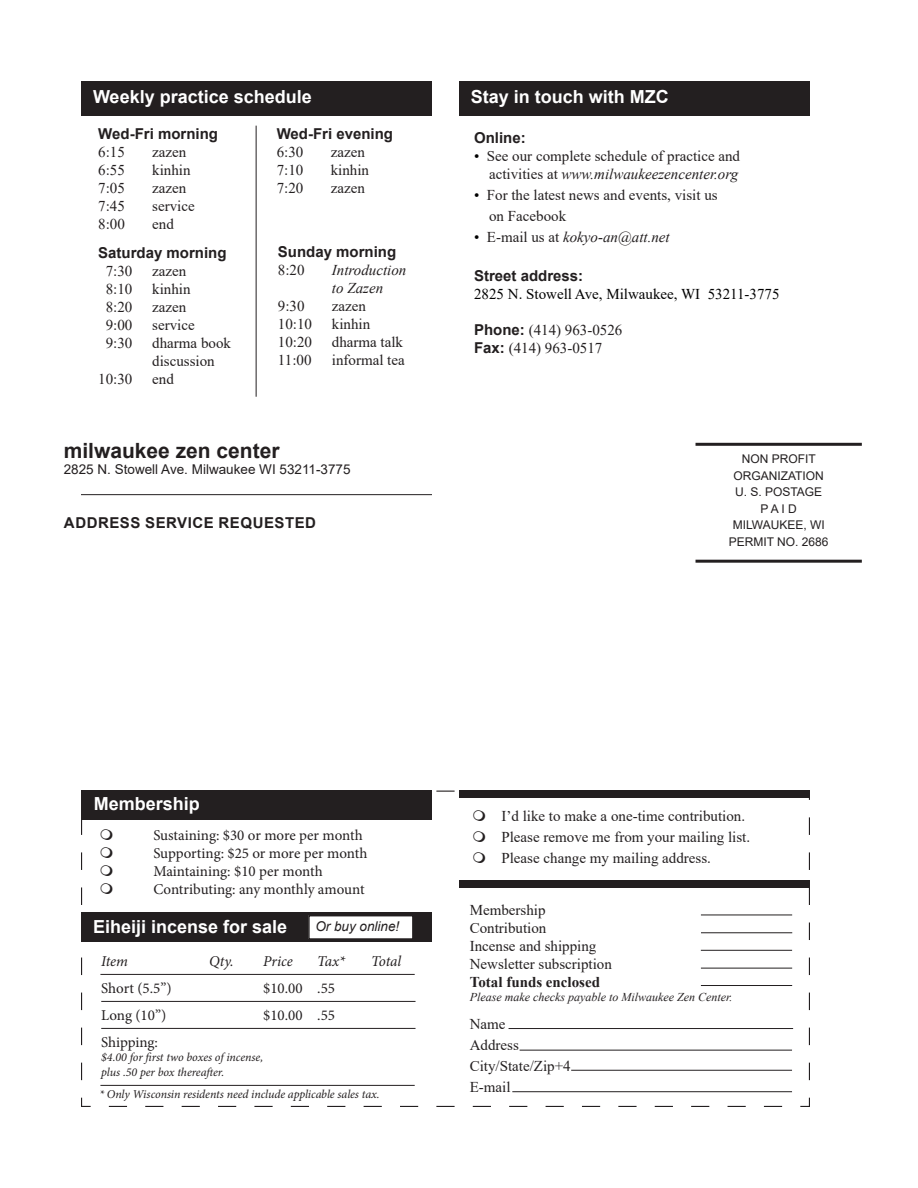
<style>
.page{position:relative;width:918px;height:1188px;background:#fff}
.page>*{position:absolute;margin:0;border:0;box-sizing:border-box;transform-origin:0 0}
.t1{font:700 21px "Arial";color:#231f20}
.t2{font:700 18px "Arial";color:#fff}
.t3{font:15px "Times New Roman";color:#231f20}
.t4{font:15px "Minion Pro";letter-spacing:-.005em;color:#231f20}
.t5{font:italic 15px "Times New Roman";color:#231f20}
.t6{font:700 15px "Arial";color:#231f20}
.t7{font:15px "Times New Roman";color:#000}
.t8{font:700 15px "Arial";letter-spacing:.035em;color:#231f20}
.t9{font:italic 15px "Minion Pro";letter-spacing:-.005em;color:#231f20}
.t10{font:700 15px "Times New Roman";color:#231f20}
.t11{font:13.5px "Arial";color:#231f20}
.t12{font:italic 13.5px "Arial";color:#231f20}
.t13{font:italic 12px "Minion Pro";letter-spacing:-.005em;color:#231f20}
.t14{font:12px "Arial";color:#231f20}
.t15{font:italic 12px "Times New Roman";color:#231f20}
.s1{color:#000}
.s2{font-style:normal}
.s3{font-style:normal;color:#000}
.s4{font-family:"Arial";font-weight:700}
</style>
<div class="page">
<hr style="left:696px;top:443px;width:166px;height:3px;background:#231f20">
<hr style="left:696px;top:560px;width:166px;height:3px;background:#231f20">
<div style="left:81px;top:81px;width:351px;height:34px;background:#231f20"></div>
<hr style="left:256px;top:126px;width:1px;height:271px;background:#231f20">
<hr style="left:81px;top:494px;width:351px;height:1px;background:#231f20">
<svg style="left:81px;top:790px;width:729px;height:317px"></svg>
<div style="left:459px;top:81px;width:351px;height:34px;background:#231f20"></div>
<div style="left:81px;top:791px;width:351px;height:29px;background:#231f20"></div>
<div style="left:81px;top:913px;width:351px;height:29px;background:#231f20"></div>
<hr style="left:100px;top:974px;width:315px;height:1px;background:#231f20">
<hr style="left:101px;top:1001px;width:315px;height:1px;background:#231f20">
<hr style="left:101px;top:1028px;width:315px;height:1px;background:#231f20">
<hr style="left:100px;top:1085px;width:315px;height:1px;background:#231f20">
<div style="left:309px;top:916px;width:104px;height:23px;background:#fff"></div>
<div style="left:308px;top:915px;width:106px;height:25px;border:2px solid #231f20"></div>
<hr style="left:701px;top:985px;width:91px;height:1px;background:#231f20">
<svg style="left:473px;top:810px;width:28px;height:12px"></svg>
<svg style="left:473px;top:831px;width:28px;height:12px"></svg>
<svg style="left:473px;top:852px;width:28px;height:12px"></svg>
<svg style="left:101px;top:829px;width:11px;height:11px"></svg>
<svg style="left:101px;top:847px;width:11px;height:11px"></svg>
<svg style="left:101px;top:865px;width:11px;height:11px"></svg>
<svg style="left:101px;top:883px;width:11px;height:11px"></svg>
<p class="t2" style="left:93px;top:84px;width:220px">Weekly practice schedule</p>
<p class="t6" style="left:98px;top:124px;width:121px">Wed-Fri morning</p>
<p class="t3" style="left:98px;top:142px;width:28px">6:15</p>
<p class="t3" style="left:152px;top:142px;width:36px">zazen</p>
<p class="t3" style="left:98px;top:160px;width:28px">6:55</p>
<p class="t3" style="left:152px;top:160px;width:40px">kinhin</p>
<p class="t3" style="left:98px;top:178px;width:28px">7:05</p>
<p class="t3" style="left:152px;top:178px;width:36px">zazen</p>
<p class="t3" style="left:98px;top:196px;width:28px">7:45</p>
<p class="t3" style="left:152px;top:196px;width:44px">service</p>
<p class="t3" style="left:98px;top:214px;width:28px">8:00</p>
<p class="t3" style="left:152px;top:214px;width:23px">end</p>
<p class="t6" style="left:98px;top:242px;width:130px">Saturday morning</p>
<p class="t3" style="left:106px;top:260px;width:28px">7:30</p>
<p class="t3" style="left:152px;top:260px;width:36px">zazen</p>
<p class="t3" style="left:106px;top:278px;width:28px">8:10</p>
<p class="t3" style="left:152px;top:278px;width:40px">kinhin</p>
<p class="t3" style="left:106px;top:296px;width:28px">8:20</p>
<p class="t3" style="left:152px;top:296px;width:36px">zazen</p>
<p class="t3" style="left:106px;top:314px;width:28px">9:00</p>
<p class="t3" style="left:152px;top:314px;width:44px">service</p>
<p class="t3" style="left:106px;top:332px;width:28px">9:30</p>
<p class="t3" style="left:152px;top:332px;width:80px">dharma book</p>
<p class="t3" style="left:152px;top:350px;width:64px">discussion</p>
<p class="t3" style="left:98px;top:368px;width:36px">10:30</p>
<p class="t3" style="left:152px;top:368px;width:23px">end</p>
<p class="t6" style="left:277px;top:123px;width:118px">Wed-Fri evening</p>
<p class="t3" style="left:277px;top:142px;width:28px">6:30</p>
<p class="t3" style="left:331px;top:142px;width:36px">zazen</p>
<p class="t3" style="left:277px;top:160px;width:28px">7:10</p>
<p class="t3" style="left:331px;top:160px;width:40px">kinhin</p>
<p class="t3" style="left:277px;top:178px;width:28px">7:20</p>
<p class="t3" style="left:331px;top:178px;width:36px">zazen</p>
<p class="t6" style="left:278px;top:241px;width:120px">Sunday morning</p>
<p class="t3" style="left:278px;top:260px;width:28px">8:20</p>
<p class="t5" style="left:332px;top:260px;width:76px">Introduction</p>
<p class="t5" style="left:332px;top:278px;width:53px">to Zazen</p>
<p class="t3" style="left:278px;top:296px;width:28px">9:30</p>
<p class="t3" style="left:332px;top:296px;width:36px">zazen</p>
<p class="t3" style="left:278px;top:314px;width:36px">10:10</p>
<p class="t3" style="left:332px;top:314px;width:40px">kinhin</p>
<p class="t3" style="left:278px;top:332px;width:36px">10:20</p>
<p class="t3" style="left:332px;top:332px;width:73px">dharma talk</p>
<p class="t3" style="left:278px;top:350px;width:35px">11:00</p>
<p class="t3" style="left:332px;top:350px;width:74px">informal tea</p>
<p class="t1" style="left:64px;top:436px;width:217px">milwaukee zen center</p>
<p class="t11" style="left:64px;top:460px;width:288px">2825 N. Stowell Ave. Milwaukee WI 53211-3775</p>
<p class="t8" style="left:64px;top:512px;width:254px">ADDRESS SERVICE REQUESTED</p>
<p class="t2" style="left:471px;top:84px;width:200px">Stay in touch with MZC</p>
<p class="t6" style="left:474px;top:127px;width:53px">Online:</p>
<p class="t3" style="left:474px;top:145px;width:268px"><span class="s1">•</span> See our complete schedule of practice and</p>
<p class="t5" style="left:489px;top:163px;width:251px"><span class="s2">activities at</span> www.milwaukeezencenter.org</p>
<p class="t3" style="left:474px;top:184px;width:245px"><span class="s1">•</span> For the latest news and events, visit us</p>
<p class="t3" style="left:489px;top:205px;width:79px">on Facebook</p>
<p class="t5" style="left:474px;top:226px;width:197px"><span class="s3">•</span> <span class="s2">E-mail us at</span> kokyo-an@att.net</p>
<p class="t6" style="left:474px;top:265px;width:111px">Street address:</p>
<p class="t7" style="left:474px;top:283px;width:307px">2825 N. Stowell Ave, Milwaukee, WI 53211-3775</p>
<p class="t3" style="left:474px;top:319px;width:150px"><span class="s4">Phone:</span> (414) 963-0526</p>
<p class="t3" style="left:474px;top:337px;width:130px"><span class="s4">Fax:</span> (414) 963-0517</p>
<p class="t14" style="left:742px;top:451px;width:76px">NON PROFIT</p>
<p class="t14" style="left:733px;top:467px;width:92px">ORGANIZATION</p>
<p class="t14" style="left:735px;top:484px;width:89px">U. S. POSTAGE</p>
<p class="t14" style="left:760px;top:500px;width:38px">P A I D</p>
<p class="t14" style="left:733px;top:517px;width:94px">MILWAUKEE, WI</p>
<p class="t14" style="left:729px;top:533px;width:101px">PERMIT NO. 2686</p>
<p class="t2" style="left:94px;top:791px;width:108px">Membership</p>
<p class="t4" style="left:153px;top:826px;width:211px">Sustaining: $30 or more per month</p>
<p class="t4" style="left:153px;top:844px;width:216px">Supporting: $25 or more per month</p>
<p class="t4" style="left:153px;top:862px;width:171px">Maintaining: $10 per month</p>
<p class="t4" style="left:153px;top:880px;width:213px">Contributing: any monthly amount</p>
<p class="t2" style="left:93px;top:914px;width:196px">Eiheiji incense for sale</p>
<p class="t12" style="left:315px;top:918px;width:86px">Or buy online!</p>
<p class="t9" style="left:101px;top:951px;width:28px">Item</p>
<p class="t9" style="left:209px;top:951px;width:26px">Qty.</p>
<p class="t9" style="left:263px;top:951px;width:31px">Price</p>
<p class="t9" style="left:317px;top:951px;width:29px">Tax*</p>
<p class="t9" style="left:371px;top:951px;width:31px">Total</p>
<p class="t4" style="left:101px;top:978px;width:72px">Short (5.5”)</p>
<p class="t4" style="left:263px;top:978px;width:73px">$10.00 .55</p>
<p class="t4" style="left:101px;top:1005px;width:66px">Long (10”)</p>
<p class="t4" style="left:263px;top:1005px;width:73px">$10.00 .55</p>
<p class="t4" style="left:101px;top:1032px;width:58px">Shipping:</p>
<p class="t13" style="left:101px;top:1049px;width:163px">$4.00 for first two boxes of incense,</p>
<p class="t13" style="left:101px;top:1064px;width:125px">plus .50 per box thereafter.</p>
<p class="t13" style="left:99px;top:1086px;width:282px">* Only Wisconsin residents need include applicable sales tax.</p>
<p class="t3" style="left:501px;top:805px;width:245px">I’d like to make a one-time contribution.</p>
<p class="t3" style="left:501px;top:826px;width:250px">Please remove me from your mailing list.</p>
<p class="t3" style="left:501px;top:847px;width:211px">Please change my mailing address.</p>
<p class="t3" style="left:470px;top:899px;width:77px">Membership</p>
<p class="t3" style="left:470px;top:917px;width:78px">Contribution</p>
<p class="t3" style="left:470px;top:935px;width:128px">Incense and shipping</p>
<p class="t3" style="left:470px;top:953px;width:144px">Newsletter subscription</p>
<p class="t10" style="left:470px;top:971px;width:132px">Total funds enclosed</p>
<p class="t15" style="left:470px;top:989px;width:264px">Please make checks payable to Milwaukee Zen Center.</p>
<p class="t3" style="left:470px;top:1014px;width:37px">Name</p>
<p class="t3" style="left:470px;top:1035px;width:51px">Address</p>
<p class="t3" style="left:470px;top:1056px;width:102px">City/State/Zip+4</p>
<p class="t3" style="left:470px;top:1077px;width:42px">E-mail</p>
</div>
